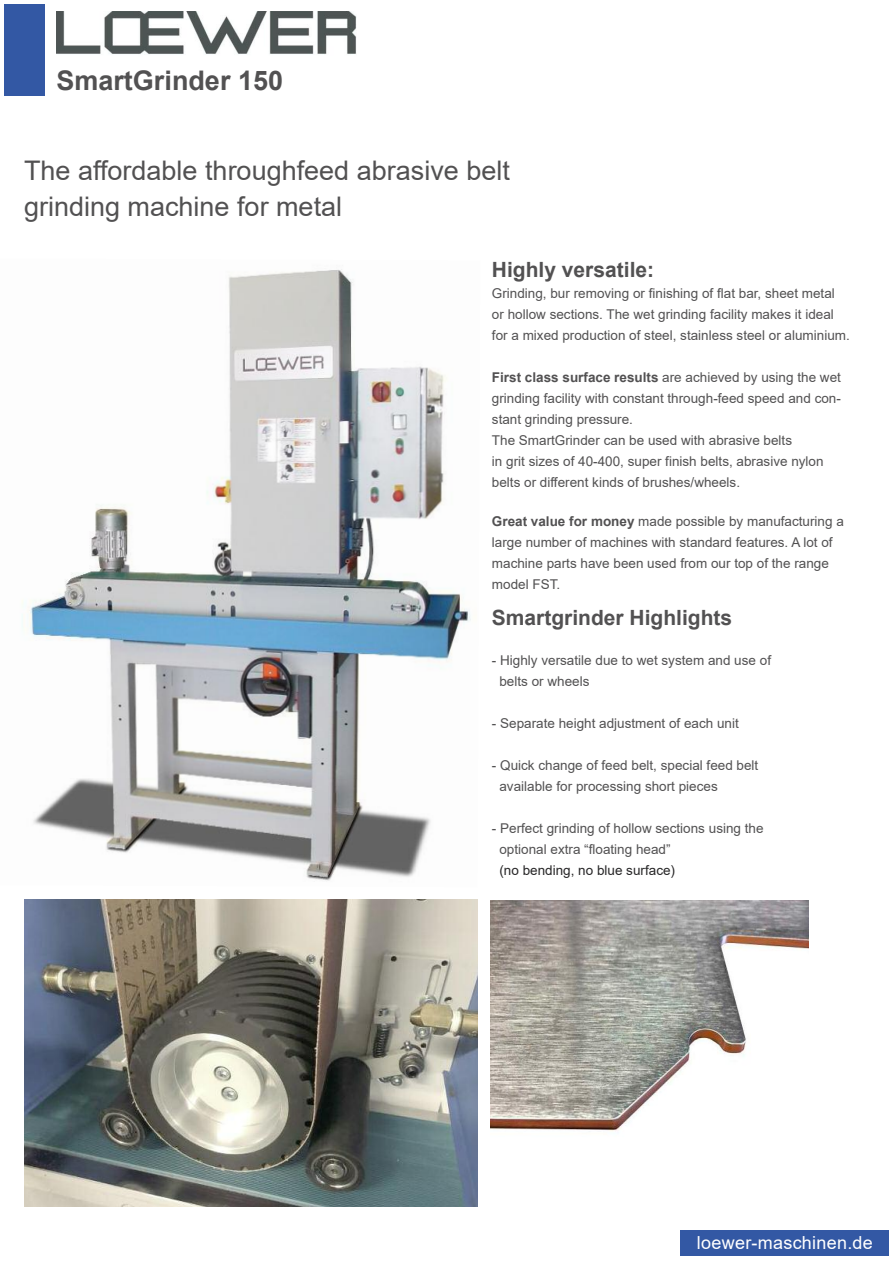
<style>
.page{position:relative;width:893px;height:1263px;background:#fff}
.page>*{position:absolute;margin:0;border:0;box-sizing:border-box;transform-origin:0 0}
.t1{font:27px/36px "Arial";color:#525152}
.t2{font:700 27px "Arial";color:#525152}
.t3{font:700 21px "Arial";color:#525152}
.t4{font:18px "Arial";letter-spacing:.015em;color:#fff}
.t5{font:13.5px/21px "Arial";color:#525152}
.t6{font:13.5px "Arial";color:#272627}
.s1{font-weight:700}
</style>
<div class="page">
<img style="left:22px;top:269px;width:449px;height:612px">
<div style="left:4px;top:4px;width:41px;height:91px;background:#3358a4"></div>
<img style="left:57px;top:12px;width:300px;height:43px">
<div style="left:680px;top:1230px;width:209px;height:25px;background:#3358a4"></div>
<img style="left:24px;top:899px;width:454px;height:307px">
<img style="left:491px;top:900px;width:318px;height:232px">
<h1 class="t2" style="left:56px;top:65px;width:228px">SmartGrinder 150</h1>
<h1 class="t1" style="left:24px;top:152px;width:487px">The affordable throughfeed abrasive belt grinding machine for metal</h1>
<h2 class="t3" style="left:492px;top:258px;width:164px">Highly versatile:</h2>
<p class="t5" style="left:492px;top:283px;width:359px">Grinding, bur removing or finishing of flat bar, sheet metal or hollow sections. The wet grinding facility makes it ideal for a mixed production of steel, stainless steel or aluminium.</p>
<p class="t5" style="left:492px;top:367px;width:350px"><span class="s1">First class surface results</span> are achieved by using the wet grinding facility with constant through-feed speed and con&shy;stant grinding pressure.<br>The SmartGrinder can be used with abrasive belts<br>in grit sizes of 40-400, super finish belts, abrasive nylon belts or different kinds of brushes/wheels.</p>
<p class="t5" style="left:492px;top:511px;width:353px"><span class="s1">Great value for money</span> made possible by manufacturing a large number of machines with standard features. A lot of machine parts have been used from our top of the range model FST.</p>
<h2 class="t3" style="left:492px;top:606px;width:242px">Smartgrinder Highlights</h2>
<p class="t5" style="left:499px;top:649px;width:273px;text-indent:-8px">- Highly versatile due to wet system and use of belts or wheels</p>
<p class="t5" style="left:492px;top:712px;width:248px">- Separate height adjustment of each unit</p>
<p class="t5" style="left:499px;top:754px;width:260px;text-indent:-8px">- Quick change of feed belt, special feed belt available for processing short pieces</p>
<p class="t5" style="left:499px;top:817px;width:266px;text-indent:-8px">- Perfect grinding of hollow sections using the optional extra “floating head”</p>
<p class="t6" style="left:499px;top:862px;width:177px">(no bending, no blue surface)</p>
<h3 class="t4" style="left:697px;top:1232px;width:177px">loewer-maschinen.de</h3>
</div>
